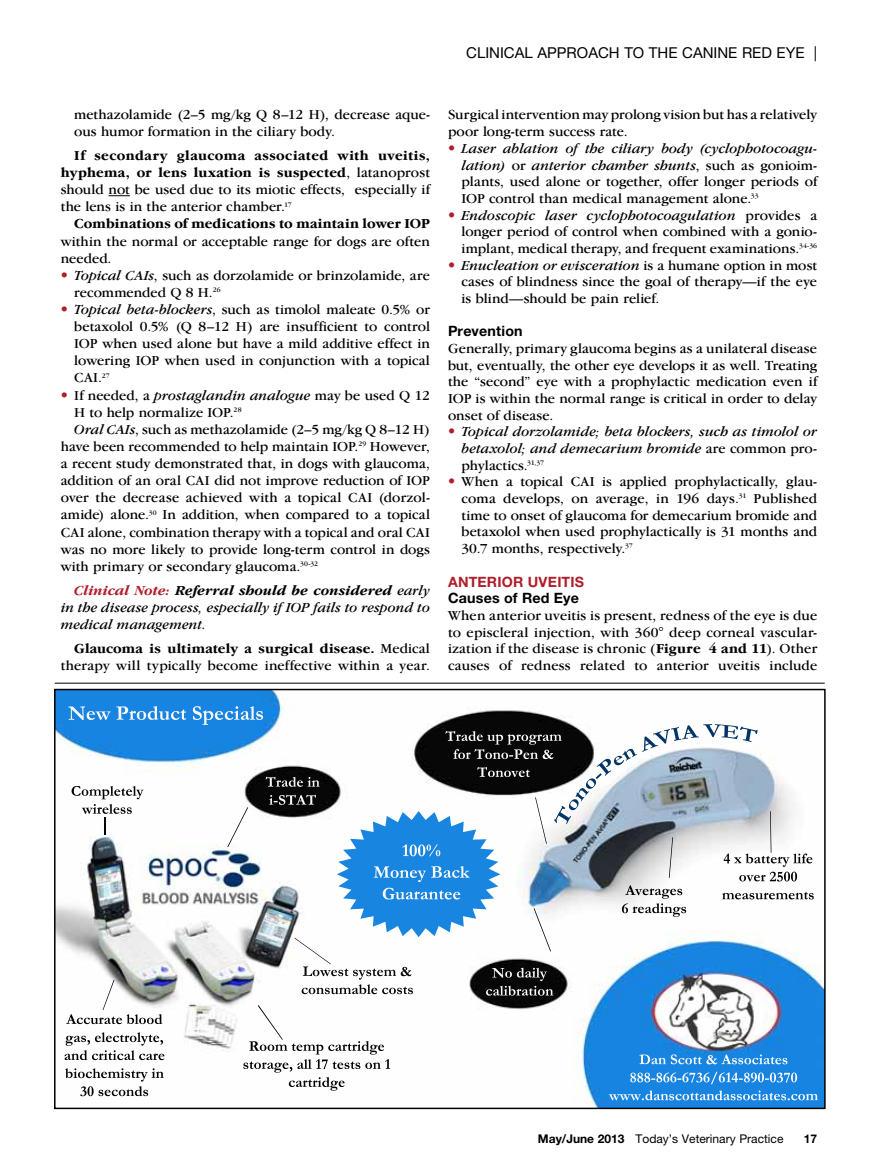
<style>
.page{position:relative;width:878px;height:1175px;background:#fff}
.page>*{position:absolute;margin:0;border:0;box-sizing:border-box;transform-origin:0 0}
.t1{font:15px "Helvetica Neue LT Std";color:#000}
.t2{font:14.25px/16.6px "Garamond IT Cby BT";letter-spacing:.005em;color:#000;text-align:justify}
.t3{font:italic 14.25px/17.1px "Garamond IT Cby BT";letter-spacing:.005em;color:#000;text-align:justify}
.t4{font:700 14.25px "Garamond IT Cby BT";letter-spacing:.005em;color:#000}
.t5{font:700 14.25px "Helvetica Neue LT Std";letter-spacing:.015em;color:#000}
.t6{font:700 14.25px "Helvetica Neue LT Std";letter-spacing:.015em;color:#af1e2b}
.t7{font:12px "Helvetica Neue LT Std";color:#000}
.t8{font:700 12px "Helvetica Neue LT Std";color:#000}
.s1{font-weight:700}
.s2{font-family:"Helvetica Neue LT Std";font-weight:700;color:#af1e2b}
.s3{font-style:italic}
.s4{font-weight:700;color:#af1e2b}
.s5{font-family:"Helvetica Neue LT Std";font-weight:700;font-style:normal;color:#af1e2b}
.s6{font-style:normal}
</style>
<div class="page">
<svg style="left:109px;top:195px;width:21px;height:1px"></svg>
<img style="left:57px;top:691px;width:765px;height:415px">
<img style="left:257px;top:999px;width:24px;height:6px">
<img style="left:245px;top:1032px;width:13px;height:7px">
<img style="left:114px;top:975px;width:7px;height:38px">
<img style="left:245px;top:1001px;width:11px;height:35px">
<img style="left:300px;top:932px;width:22px;height:5px">
<img style="left:223px;top:809px;width:31px;height:40px">
<img style="left:526px;top:799px;width:23px;height:51px">
<img style="left:532px;top:905px;width:13px;height:45px">
<img style="left:769px;top:805px;width:13px;height:22px">
<img style="left:551px;top:911px;width:1px;height:38px">
<img style="left:769px;top:807px;width:11px;height:25px">
<img style="left:114px;top:984px;width:5px;height:25px">
<img style="left:248px;top:812px;width:8px;height:35px">
<img style="left:103px;top:963px;width:2px;height:16px">
<img style="left:106px;top:973px;width:5px;height:38px">
<img style="left:251px;top:1002px;width:13px;height:30px">
<img style="left:258px;top:1005px;width:25px;height:34px">
<img style="left:103px;top:979px;width:11px;height:31px">
<img style="left:294px;top:937px;width:36px;height:27px">
<img style="left:227px;top:807px;width:21px;height:40px">
<svg style="left:105px;top:817px;width:6px;height:18px"></svg>
<img style="left:535px;top:797px;width:12px;height:46px">
<img style="left:533px;top:908px;width:18px;height:43px">
<img style="left:703px;top:724px;width:35px;height:15px">
<img style="left:337px;top:811px;width:163px;height:126px">
<img style="left:668px;top:837px;width:5px;height:41px">
<img style="left:770px;top:811px;width:1px;height:41px">
<div style="left:54px;top:688px;width:771px;height:421px;border:2px solid #000"></div>
<hr style="left:55px;top:683px;width:769px;height:1px;background:#000">
<p class="t1" style="left:466px;top:44px;width:352px">CLINICAL APPROACH TO THE CANINE RED EYE |</p>
<p class="t2" style="left:74px;top:105px;width:357px;line-height:17.1px">methazolamide (2–5 mg/kg Q 8–12 H), decrease aque&shy;ous humor formation in the ciliary body.</p>
<p class="t2" style="left:61px;top:146px;width:371px;line-height:17.1px;text-indent:13px"><span class="s1">If secondary glaucoma associated with uveitis, hyphema, or lens luxation is suspected</span>, latanoprost should not be used due to its miotic effects, especially if the lens is in the anterior chamber.<sup>17</sup></p>
<p class="t4" style="left:74px;top:216px;width:357px">Combinations of medications to maintain lower IOP</p>
<p class="t2" style="left:61px;top:232px;width:370px;line-height:17.1px">within the normal or acceptable range for dogs are often needed.</p>
<p class="t2" style="left:74px;top:266px;width:357px;line-height:17.1px;text-indent:-13px"><span class="s2">•</span> <span class="s3">Topical CAIs</span>, such as dorzolamide or brinzolamide, are recommended Q 8 H.<sup>26</sup></p>
<p class="t2" style="left:74px;top:300px;width:357px;line-height:17.1px;text-indent:-13px"><span class="s2">•</span> <span class="s3">Topical beta-blockers</span>, such as timolol maleate 0.5% or betaxolol 0.5% (Q 8–12 H) are insufficient to control IOP when used alone but have a mild additive effect in lowering IOP when used in conjunction with a topical CAI.<sup>27</sup></p>
<p class="t2" style="left:61px;top:386px;width:370px"><span class="s2">•</span> If needed, a <span class="s3">prostaglandin analogue</span> may be used Q 12</p>
<p class="t2" style="left:74px;top:403px;width:169px">H to help normalize IOP.<sup>28</sup></p>
<p class="t2" style="left:74px;top:420px;width:357px"><span class="s3">Oral CAIs</span>, such as methazolamide (2–5 mg/kg Q 8–12 H)</p>
<p class="t2" style="left:61px;top:438px;width:370px">have been recommended to help maintain IOP.<sup>29</sup> However,</p>
<p class="t2" style="left:61px;top:455px;width:370px">a recent study demonstrated that, in dogs with glaucoma,</p>
<p class="t2" style="left:61px;top:472px;width:370px">addition of an oral CAI did not improve reduction of IOP</p>
<p class="t2" style="left:61px;top:489px;width:371px">over the decrease achieved with a topical CAI (dorzol-</p>
<p class="t2" style="left:61px;top:506px;width:371px">amide) alone.<sup>30</sup> In addition, when compared to a topical</p>
<p class="t2" style="left:61px;top:523px;width:370px">CAI alone, combination therapy with a topical and oral CAI</p>
<p class="t2" style="left:61px;top:540px;width:371px">was no more likely to provide long-term control in dogs</p>
<p class="t2" style="left:61px;top:557px;width:259px">with primary or secondary glaucoma.<sup>30-32</sup></p>
<p class="t3" style="left:61px;top:581px;width:370px;text-indent:13px"><span class="s4">Clinical Note:</span> <span class="s1">Referral should be considered</span> early in the disease process, especially if IOP fails to respond to medical management.</p>
<p class="t2" style="left:61px;top:639px;width:370px;line-height:17.1px;text-align:right"><span class="s1">Glaucoma is ultimately a surgical disease.</span> Medical therapy will typically become ineffective within a year.</p>
<p class="t2" style="left:448px;top:105px;width:370px;line-height:17.2px">Surgical intervention may prolong vision but has a relatively poor long-term success rate.</p>
<p class="t2" style="left:461px;top:140px;width:357px;text-indent:-13px"><span class="s2">•</span> <span class="s3">Laser ablation of the ciliary body (cyclophotocoagu&shy;lation)</span> or <span class="s3">anterior chamber shunts</span>, such as gonioim&shy;plants, used alone or together, offer longer periods of IOP control than medical management alone.<sup>33</sup></p>
<p class="t2" style="left:461px;top:206px;width:357px;text-indent:-13px"><span class="s2">•</span> <span class="s3">Endoscopic laser cyclophotocoagulation</span> provides a longer period of control when combined with a gonio&shy;implant, medical therapy, and frequent examinations.<sup>34-36</sup></p>
<p class="t2" style="left:461px;top:256px;width:357px;text-indent:-13px"><span class="s2">•</span> <span class="s3">Enucleation or evisceration</span> is a humane option in most cases of blindness since the goal of therapy—if the eye is blind—should be pain relief.</p>
<p class="t5" style="left:448px;top:322px;width:76px">Prevention</p>
<p class="t2" style="left:448px;top:340px;width:371px">Generally, primary glaucoma begins as a unilateral disease but, eventually, the other eye develops it as well. Treating the “second” eye with a prophylactic medication even if IOP is within the normal range is critical in order to delay onset of disease.</p>
<p class="t3" style="left:461px;top:423px;width:357px;line-height:16.6px;text-indent:-13px"><span class="s5">•</span> Topical dorzolamide; beta blockers, such as timolol or betaxolol; and demecarium bromide <span class="s6">are common pro&shy;phylactics.</span><sup>31,37</sup></p>
<p class="t2" style="left:461px;top:473px;width:357px;text-indent:-13px"><span class="s2">•</span> When a topical CAI is applied prophylactically, glau&shy;coma develops, on average, in 196 days.<sup>31</sup> Published time to onset of glaucoma for demecarium bromide and betaxolol when used prophylactically is 31 months and 30.7 months, respectively.<sup>37</sup></p>
<p class="t6" style="left:448px;top:572px;width:138px">ANTERIOR UVEITIS</p>
<p class="t5" style="left:448px;top:589px;width:132px">Causes of Red Eye</p>
<p class="t2" style="left:448px;top:606px;width:371px">When anterior uveitis is present, redness of the eye is due to episcleral injection, with 360° deep corneal vascular&shy;ization if the disease is chronic (<span class="s1">Figure 4 and 11</span>). Other causes of redness related to anterior uveitis include</p>
<p class="t7" style="left:538px;top:1131px;width:247px"><span class="s1">May/June 2013</span> Today’s Veterinary Practice</p>
<p class="t8" style="left:803px;top:1131px;width:15px">17</p>
</div>
